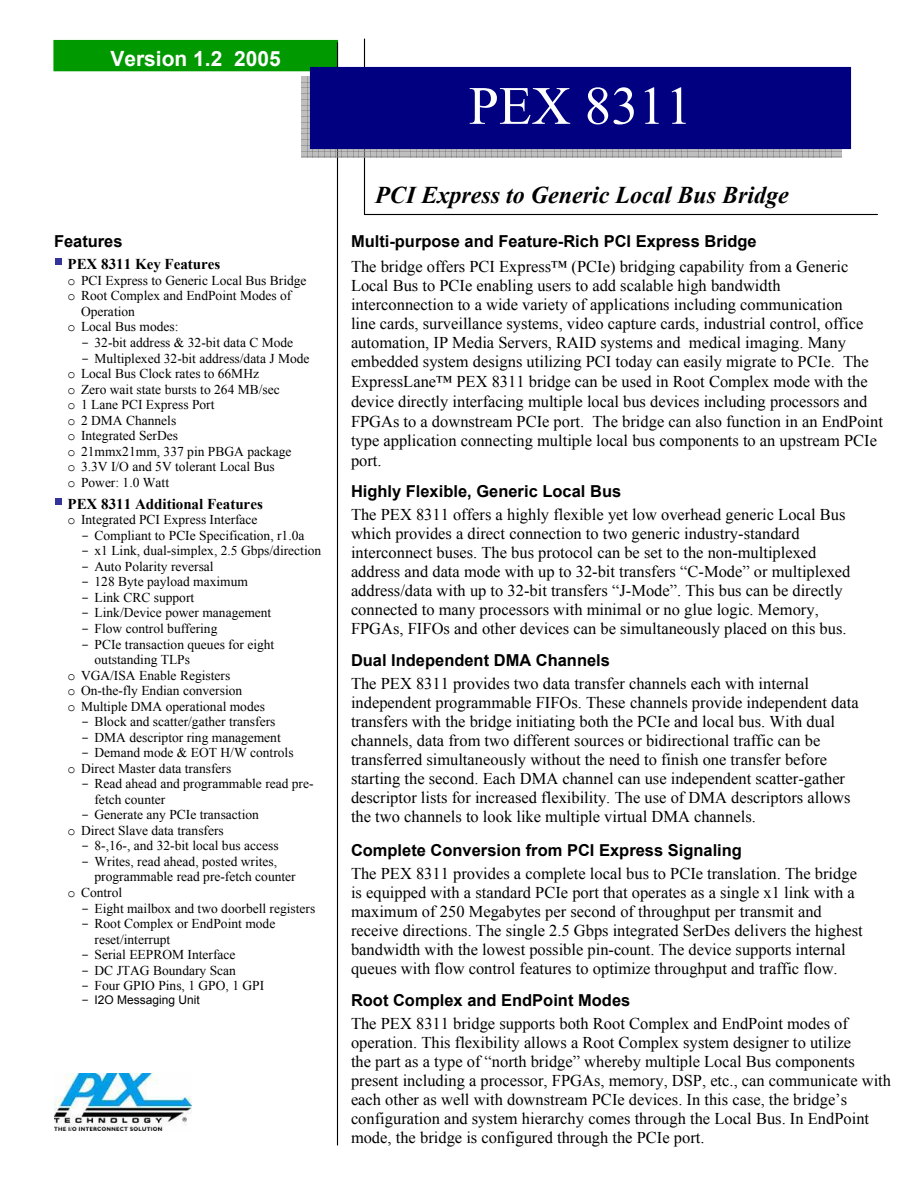
<style>
.page{position:relative;width:918px;height:1188px;background:#fff}
.page>*{position:absolute;margin:0;border:0;box-sizing:border-box;transform-origin:0 0}
.t1{font:54px "Times New Roman";color:#fff}
.t2{font:italic 700 24px "Times New Roman";color:#000}
.t3{font:700 21px "Arial";color:#fff}
.t4{font:16.5px/18.9px "Times New Roman";color:#000}
.t5{font:700 16.5px "Arial";color:#000}
.t6{font:700 15px "Times New Roman";color:#000}
.t7{font:13.5px/15.6px "Times New Roman";color:#000}
.t8{font:12px "Arial";color:#000}
.s1{font-family:"Courier New"}
.s2{font-family:"Courier New";font-size:13.5px}
</style>
<div class="page">
<svg style="left:56px;top:259px;width:6px;height:6px"></svg>
<svg style="left:56px;top:498px;width:6px;height:6px"></svg>
<img style="left:54px;top:1074px;width:137px;height:56px">
<div style="left:54px;top:41px;width:284px;height:30px;background:#090"></div>
<div style="left:53px;top:40px;width:285px;height:31px;border:1px solid #090"></div>
<hr style="left:337px;top:43px;width:1px;height:1102px;background:#000">
<svg style="left:363px;top:38px;width:515px;height:178px"></svg>
<svg style="left:302px;top:76px;width:540px;height:82px;background:#b1b1b2"></svg>
<div style="left:311px;top:67px;width:540px;height:81px;background:#000080"></div>
<div style="left:310px;top:67px;width:541px;height:82px;border:1px solid #000080"></div>
<p class="t3" style="left:111px;top:51px;width:172px">Version 1.2 2005</p>
<p class="t5" style="left:54px;top:235px;width:70px">Features</p>
<p class="t6" style="left:68px;top:259px;width:154px">PEX 8311 Key Features</p>
<p class="t7" style="left:68px;top:274px;width:241px"><span class="s1">o</span> PCI Express to Generic Local Bus Bridge</p>
<p class="t7" style="left:68px;top:289px;width:225px"><span class="s1">o</span> Root Complex and EndPoint Modes of</p>
<p class="t7" style="left:81px;top:305px;width:56px">Operation</p>
<p class="t7" style="left:68px;top:320px;width:113px"><span class="s1">o</span> Local Bus modes:</p>
<p class="t7" style="left:81px;top:336px;width:214px"><span class="s1">-</span> 32-bit address &amp; 32-bit data C Mode</p>
<p class="t7" style="left:68px;top:351px;width:244px;text-indent:14px"><span class="s1">-</span> Multiplexed 32-bit address/data J Mode <span class="s1">o</span> Local Bus Clock rates to 66MHz<br><span class="s1">o</span> Zero wait state bursts to 264 MB/sec<br><span class="s1">o</span> 1 Lane PCI Express Port<br><span class="s1">o</span> 2 DMA Channels<br><span class="s1">o</span> Integrated SerDes<br><span class="s1">o</span> 21mmx21mm, 337 pin PBGA package<br><span class="s1">o</span> 3.3V I/O and 5V tolerant Local Bus<br><span class="s1">o</span> Power: 1.0 Watt</p>
<p class="t6" style="left:68px;top:499px;width:197px">PEX 8311 Additional Features</p>
<p class="t7" style="left:68px;top:513px;width:192px"><span class="s1">o</span> Integrated PCI Express Interface</p>
<p class="t7" style="left:81px;top:529px;width:225px"><span class="s1">-</span> Compliant to PCIe Specification, r1.0a</p>
<p class="t7" style="left:81px;top:544px;width:242px"><span class="s1">-</span> x1 Link, dual-simplex, 2.5 Gbps/direction</p>
<p class="t7" style="left:81px;top:560px;width:134px"><span class="s1">-</span> Auto Polarity reversal</p>
<p class="t7" style="left:81px;top:575px;width:168px"><span class="s1">-</span> 128 Byte payload maximum</p>
<p class="t7" style="left:81px;top:591px;width:115px"><span class="s1">-</span> Link CRC support</p>
<p class="t7" style="left:81px;top:606px;width:192px"><span class="s1">-</span> Link/Device power management</p>
<p class="t7" style="left:81px;top:622px;width:138px"><span class="s1">-</span> Flow control buffering</p>
<p class="t7" style="left:81px;top:638px;width:195px"><span class="s1">-</span> PCIe transaction queues for eight</p>
<p class="t7" style="left:94px;top:653px;width:97px">outstanding TLPs</p>
<p class="t7" style="left:68px;top:669px;width:164px"><span class="s1">o</span> VGA/ISA Enable Registers</p>
<p class="t7" style="left:68px;top:684px;width:176px"><span class="s1">o</span> On-the-fly Endian conversion</p>
<p class="t7" style="left:68px;top:700px;width:199px"><span class="s1">o</span> Multiple DMA operational modes</p>
<p class="t7" style="left:81px;top:715px;width:196px"><span class="s1">-</span> Block and scatter/gather transfers</p>
<p class="t7" style="left:81px;top:731px;width:201px"><span class="s1">-</span> DMA descriptor ring management</p>
<p class="t7" style="left:68px;top:746px;width:228px;text-indent:14px"><span class="s1">-</span> Demand mode &amp; EOT H/W controls <span class="s1">o</span> Direct Master data transfers</p>
<p class="t7" style="left:94px;top:777px;width:221px;text-indent:-14px"><span class="s1">-</span> Read ahead and programmable read pre&shy;fetch counter</p>
<p class="t7" style="left:68px;top:808px;width:193px;text-indent:14px"><span class="s1">-</span> Generate any PCIe transaction <span class="s1">o</span> Direct Slave data transfers</p>
<p class="t7" style="left:81px;top:839px;width:199px"><span class="s1">-</span> 8-,16-, and 32-bit local bus access</p>
<p class="t7" style="left:81px;top:855px;width:198px"><span class="s1">-</span> Writes, read ahead, posted writes,</p>
<p class="t7" style="left:94px;top:870px;width:203px">programmable read pre-fetch counter</p>
<p class="t7" style="left:68px;top:886px;width:56px"><span class="s1">o</span> Control</p>
<p class="t7" style="left:81px;top:901px;width:236px"><span class="s1">-</span> Eight mailbox and two doorbell registers</p>
<p class="t7" style="left:94px;top:917px;width:182px;text-indent:-14px"><span class="s1">-</span> Root Complex or EndPoint mode reset/interrupt</p>
<p class="t7" style="left:81px;top:948px;width:156px"><span class="s1">-</span> Serial EEPROM Interface</p>
<p class="t7" style="left:81px;top:964px;width:156px"><span class="s1">-</span> DC JTAG Boundary Scan</p>
<p class="t7" style="left:81px;top:979px;width:185px"><span class="s1">-</span> Four GPIO Pins, 1 GPO, 1 GPI</p>
<p class="t8" style="left:81px;top:996px;width:120px"><span class="s2">-</span> I2O Messaging Unit</p>
<h1 class="t1" style="left:469px;top:86px;width:225px">PEX 8311</h1>
<h2 class="t2" style="left:375px;top:187px;width:415px">PCI Express to Generic Local Bus Bridge</h2>
<p class="t5" style="left:351px;top:235px;width:407px">Multi-purpose and Feature-Rich PCI Express Bridge</p>
<p class="t4" style="left:351px;top:258px;width:534px;line-height:19.5px">The bridge offers PCI Express™ (PCIe) bridging capability from a Generic Local Bus to PCIe enabling users to add scalable high bandwidth interconnection to a wide variety of applications including communication<br>line cards, surveillance systems, video capture cards, industrial control, office automation, IP Media Servers, RAID systems and medical imaging. Many embedded system designs utilizing PCI today can easily migrate to PCIe. The ExpressLane™ PEX 8311 bridge can be used in Root Complex mode with the device directly interfacing multiple local bus devices including processors and FPGAs to a downstream PCIe port. The bridge can also function in an EndPoint type application connecting multiple local bus components to an upstream PCIe port.</p>
<p class="t5" style="left:351px;top:485px;width:272px">Highly Flexible, Generic Local Bus</p>
<p class="t4" style="left:351px;top:507px;width:501px">The PEX 8311 offers a highly flexible yet low overhead generic Local Bus which provides a direct connection to two generic industry-standard interconnect buses. The bus protocol can be set to the non-multiplexed address and data mode with up to 32-bit transfers “C-Mode” or multiplexed address/data with up to 32-bit transfers “J-Mode”. This bus can be directly connected to many processors with minimal or no glue logic. Memory, FPGAs, FIFOs and other devices can be simultaneously placed on this bus.</p>
<p class="t5" style="left:351px;top:654px;width:261px">Dual Independent DMA Channels</p>
<p class="t4" style="left:351px;top:676px;width:509px">The PEX 8311 provides two data transfer channels each with internal independent programmable FIFOs. These channels provide independent data transfers with the bridge initiating both the PCIe and local bus. With dual channels, data from two different sources or bidirectional traffic can be transferred simultaneously without the need to finish one transfer before starting the second. Each DMA channel can use independent scatter-gather descriptor lists for increased flexibility. The use of DMA descriptors allows the two channels to look like multiple virtual DMA channels.</p>
<p class="t5" style="left:351px;top:844px;width:392px">Complete Conversion from PCI Express Signaling</p>
<p class="t4" style="left:351px;top:866px;width:513px">The PEX 8311 provides a complete local bus to PCIe translation. The bridge is equipped with a standard PCIe port that operates as a single x1 link with a maximum of 250 Megabytes per second of throughput per transmit and receive directions. The single 2.5 Gbps integrated SerDes delivers the highest bandwidth with the lowest possible pin-count. The device supports internal queues with flow control features to optimize throughput and traffic flow.</p>
<p class="t5" style="left:351px;top:994px;width:281px">Root Complex and EndPoint Modes</p>
<p class="t4" style="left:351px;top:1016px;width:542px">The PEX 8311 bridge supports both Root Complex and EndPoint modes of operation. This flexibility allows a Root Complex system designer to utilize<br>the part as a type of “north bridge” whereby multiple Local Bus components present including a processor, FPGAs, memory, DSP, etc., can communicate with each other as well with downstream PCIe devices. In this case, the bridge’s configuration and system hierarchy comes through the Local Bus. In EndPoint mode, the bridge is configured through the PCIe port.</p>
</div>
